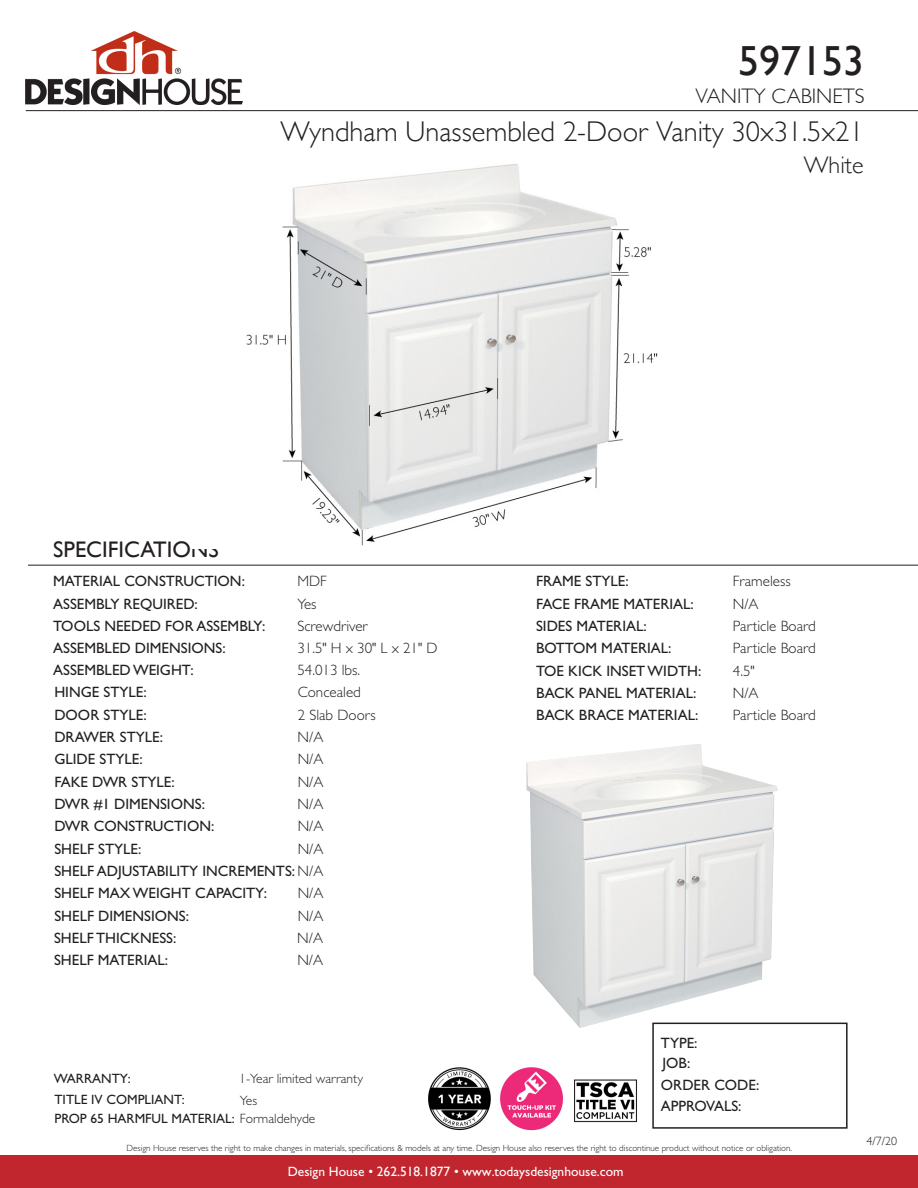
<style>
.page{position:relative;width:918px;height:1188px;background:#fff}
.page>*{position:absolute;margin:0;border:0;box-sizing:border-box;transform-origin:0 0}
.t1{font:42px "Gill Sans";color:#231f20}
.t2{font:300 28.5px "Gill Sans";color:#231f20}
.t3{font:300 24px "Gill Sans";color:#231f20}
.t4{font:22.5px "Gill Sans";color:#231f20}
.t5{font:300 21px "Gill Sans";color:#231f20}
.t6{font:15px/22.4px "Gill Sans Std";color:#231f20}
.t7{font:300 15px/22.4px "Gill Sans Std";color:#231f20}
.t8{font:13.5px "Gill Sans Std";color:#231f20}
.t9{font:13.5px "Gill Sans Std";color:#fff}
.t10{font:300 13.5px/21.9px "Gill Sans Std";color:#231f20}
.t11{font:300 12px "Gill Sans";color:#231f20}
.t12{font:300 9px "Gill Sans Std";color:#231f20}
.s1{font-weight:300}
.s2{font-family:"Gill Sans"}
</style>
<div class="page">
<img style="left:526px;top:744px;width:251px;height:284px">
<div style="left:0;top:1156px;width:918px;height:32px;background:#c1262f"></div>
<img style="left:26px;top:32px;width:217px;height:73px">
<div style="left:652px;top:1023px;width:196px;height:106px;border:2px solid #231f20"></div>
<hr style="left:28px;top:565px;width:890px;height:1px;background:#231f20">
<img style="left:574px;top:1079px;width:63px;height:44px">
<img style="left:428px;top:1067px;width:135px;height:64px">
<hr style="left:26px;top:110px;width:892px;height:1px;background:#231f20">
<img style="left:246px;top:164px;width:412px;height:382px">
<h1 class="t1" style="left:738px;top:36px;width:127px">597153</h1>
<h3 class="t5" style="left:696px;top:79px;width:170px">VANITY CABINETS</h3>
<h2 class="t2" style="left:280px;top:110px;width:585px">Wyndham Unassembled 2-Door Vanity 30x31.5x21</h2>
<h3 class="t3" style="left:804px;top:147px;width:61px">White</h3>
<h3 class="t4" style="left:53px;top:536px;width:167px">SPECIFICATIONS</h3>
<p class="t6" style="left:53px;top:569px;width:193px">MATERIAL CONSTRUCTION:</p>
<p class="t6" style="left:53px;top:593px;width:214px">ASSEMBLY REQUIRED:<br>TOOLS NEEDED FOR ASSEMBLY:<br>ASSEMBLED DIMENSIONS:<br>ASSEMBLED WEIGHT:</p>
<p class="t7" style="left:297px;top:569px;width:142px">MDF<br>Yes<br>Screwdriver<br>31.5" H x 30" L x 21" D<br>54.013 lbs.</p>
<p class="t6" style="left:54px;top:681px;width:110px">HINGE STYLE:<br>DOOR STYLE:<br>DRAWER STYLE:<br>GLIDE STYLE:</p>
<p class="t7" style="left:298px;top:681px;width:80px">Concealed<br>2 Slab Doors<br>N/A<br>N/A</p>
<p class="t6" style="left:54px;top:771px;width:122px">FAKE DWR STYLE:</p>
<p class="t7" style="left:298px;top:771px;width:27px">N/A</p>
<p class="t6" style="left:54px;top:793px;width:152px">DWR #1 DIMENSIONS:</p>
<p class="t7" style="left:298px;top:793px;width:27px">N/A</p>
<p class="t6" style="left:54px;top:815px;width:161px">DWR CONSTRUCTION:</p>
<p class="t7" style="left:298px;top:815px;width:27px">N/A</p>
<p class="t6" style="left:54px;top:838px;width:88px">SHELF STYLE:</p>
<p class="t6" style="left:54px;top:838px;width:271px;text-align:justify;text-indent:243px"><span class="s1">N/A </span>SHELF ADJUSTABILITY INCREMENTS: <span class="s1">N/A </span>SHELF MAX WEIGHT CAPACITY:</p>
<p class="t7" style="left:298px;top:882px;width:27px">N/A</p>
<p class="t6" style="left:54px;top:904px;width:136px">SHELF DIMENSIONS:</p>
<p class="t7" style="left:298px;top:905px;width:27px">N/A</p>
<p class="t6" style="left:54px;top:927px;width:124px">SHELF THICKNESS:<br>SHELF MATERIAL:</p>
<p class="t7" style="left:297px;top:927px;width:27px">N/A<br>N/A</p>
<p class="t8" style="left:54px;top:1071px;width:78px">WARRANTY:</p>
<p class="t10" style="left:239px;top:1068px;width:125px">1-Year limited warranty<br>Yes</p>
<p class="t8" style="left:54px;top:1110px;width:262px">PROP 65 HARMFUL MATERIAL: <span class="s1">Formaldehyde</span></p>
<p class="t8" style="left:54px;top:1091px;width:132px">TITLE IV COMPLIANT:</p>
<p class="t6" style="left:536px;top:570px;width:94px">FRAME STYLE:</p>
<p class="t7" style="left:733px;top:570px;width:59px">Frameless</p>
<p class="t6" style="left:536px;top:593px;width:159px">FACE FRAME MATERIAL:<br>SIDES MATERIAL:</p>
<p class="t7" style="left:733px;top:593px;width:84px">N/A<br>Particle Board</p>
<p class="t6" style="left:536px;top:637px;width:137px">BOTTOM MATERIAL:</p>
<p class="t7" style="left:733px;top:637px;width:84px">Particle Board</p>
<p class="t6" style="left:536px;top:659px;width:167px">TOE KICK INSET WIDTH:</p>
<p class="t7" style="left:733px;top:660px;width:23px">4.5"</p>
<p class="t6" style="left:536px;top:682px;width:164px">BACK PANEL MATERIAL:<br>BACK BRACE MATERIAL:</p>
<p class="t7" style="left:733px;top:682px;width:84px">N/A<br>Particle Board</p>
<p class="t6" style="left:661px;top:1034px;width:38px;line-height:19.5px">TYPE:<br>JOB:</p>
<p class="t6" style="left:661px;top:1075px;width:100px;line-height:21px">ORDER CODE:<br>APPROVALS:</p>
<p class="t12" style="left:127px;top:1143px;width:667px">Design House reserves the right to make changes in materials, specifications &amp; models at any time. Design House also reserves the right to discontinue product without notice or obligation.</p>
<p class="t9" style="left:288px;top:1164px;width:337px">Design House • <span class="s2">262.518.1877</span> • www.todaysdesignhouse.com</p>
<p class="t11" style="left:867px;top:1132px;width:32px">4/7/20</p>
</div>
